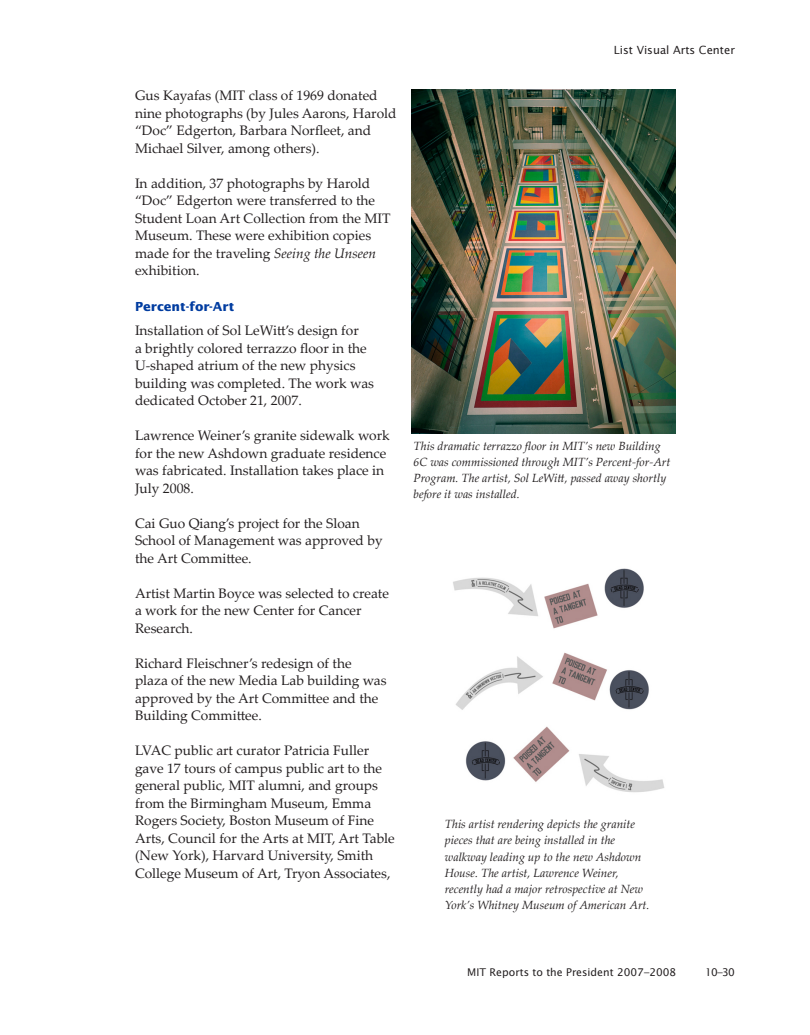
<style>
.page{position:relative;width:810px;height:1035px;background:#fff}
.page>*{position:absolute;margin:0;border:0;box-sizing:border-box;transform-origin:0 0}
.t1{font:13.75px/17.5px "Palatino Linotype";color:#231f20}
.t2{font:700 12.5px "Lucida Sans Std";color:#003ca0}
.t3{font:italic 11.88px/16.2px "Palatino Linotype";color:#231f20}
.t4{font:11.25px "Lucida Sans Std";color:#231f20}
.t5{font:10.62px "Lucida Sans Std";color:#231f20}
.s1{font-style:italic}
</style>
<div class="page">
<img style="left:411px;top:90px;width:264px;height:344px">
<img style="left:453px;top:568px;width:212px;height:225px">
<p class="t1" style="left:135px;top:86px;width:263px">Gus Kayafas (MIT class of 1969 donated nine photographs (by Jules Aarons, Harold “Doc” Edgerton, Barbara Norfleet, and Michael Silver, among others).</p>
<p class="t1" style="left:135px;top:174px;width:257px">In addition, 37 photographs by Harold “Doc” Edgerton were transferred to the Student Loan Art Collection from the MIT Museum. These were exhibition copies made for the traveling <span class="s1">Seeing the Unseen </span>exhibition.</p>
<p class="t2" style="left:135px;top:300px;width:101px">Percent-for-Art</p>
<p class="t1" style="left:135px;top:321px;width:241px">Installation of Sol LeWitt’s design for<br>a brightly colored terrazzo floor in the U-shaped atrium of the new physics building was completed. The work was dedicated October 21, 2007.</p>
<p class="t1" style="left:135px;top:426px;width:256px">Lawrence Weiner’s granite sidewalk work for the new Ashdown graduate residence was fabricated. Installation takes place in July 2008.</p>
<p class="t1" style="left:135px;top:514px;width:249px">Cai Guo Qiang’s project for the Sloan<br>School of Management was approved by the Art Committee.</p>
<p class="t1" style="left:135px;top:584px;width:256px">Artist Martin Boyce was selected to create a work for the new Center for Cancer<br>Research.</p>
<p class="t1" style="left:135px;top:654px;width:253px">Richard Fleischner’s redesign of the plaza of the new Media Lab building was approved by the Art Committee and the Building Committee.</p>
<p class="t1" style="left:135px;top:741px;width:261px">LVAC public art curator Patricia Fuller gave 17 tours of campus public art to the general public, MIT alumni, and groups from the Birmingham Museum, Emma Rogers Society, Boston Museum of Fine Arts, Council for the Arts at MIT, Art Table (New York), Harvard University, Smith College Museum of Art, Tryon Associates,</p>
<p class="t4" style="left:614px;top:43px;width:123px">List Visual Arts Center</p>
<p class="t3" style="left:414px;top:437px;width:258px">This dramatic terrazzo floor in MIT’s new Building 6C was commissioned through MIT’s Percent-for-Art Program. The artist, Sol LeWitt, passed away shortly before it was installed.</p>
<p class="t3" style="left:445px;top:816px;width:206px">This artist rendering depicts the granite pieces that are being installed in the walkway leading up to the new Ashdown House. The artist, Lawrence Weiner, recently had a major retrospective at New York’s Whitney Museum of American Art.</p>
<p class="t5" style="left:467px;top:966px;width:211px">MIT Reports to the President 2007–2008</p>
<p class="t5" style="left:705px;top:966px;width:32px">10–30</p>
</div>
